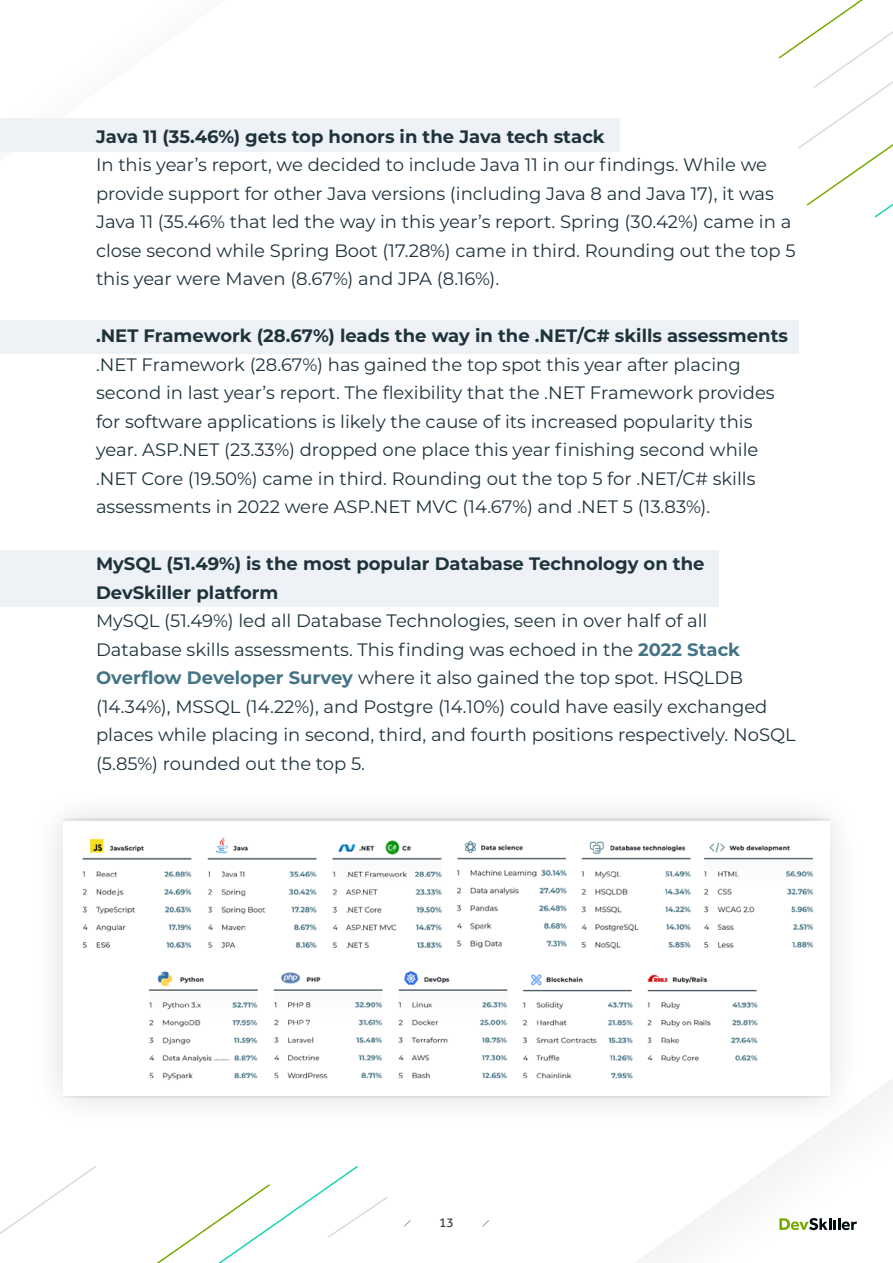
<style>
.page{position:relative;width:893px;height:1263px;background:#fff}
.page>*{position:absolute;margin:0;border:0;box-sizing:border-box;transform-origin:0 0}
.t1{font:18px/28.5px "Montserrat";color:#1f333d}
.t2{font:700 18px/28.5px "Montserrat";color:#1f333d}
.t3{font:13.5px "Effra";color:#343636}
.s1{font-weight:700;color:#447485}
</style>
<div class="page">
<svg style="left:0;top:1166px;width:96px;height:68px"></svg>
<svg style="left:778px;top:0;width:115px;height:218px"></svg>
<svg style="left:156px;top:1166px;width:232px;height:97px"></svg>
<svg style="left:482px;top:1220px;width:7px;height:7px"></svg>
<svg style="left:404px;top:1220px;width:7px;height:7px"></svg>
<div style="left:0;top:119px;width:619px;height:33px;background:#eef2f6"></div>
<div style="left:0;top:320px;width:798px;height:34px;background:#eef2f6"></div>
<div style="left:0;top:550px;width:718px;height:57px;background:#eef2f6"></div>
<div style="left:30px;top:788px;width:832px;height:342px;background:#000;opacity:.15"></div>
<img style="left:82px;top:837px;width:731px;height:243px">
<p class="t2" style="left:96px;top:121px;width:510px">Java 11 (35.46%) gets top honors in the Java tech stack</p>
<p class="t1" style="left:96px;top:150px;width:701px">In this year’s report, we decided to include Java 11 in our findings. While we provide support for other Java versions (including Java 8 and Java 17), it was Java 11 (35.46% that led the way in this year’s report. Spring (30.42%) came in a close second while Spring Boot (17.28%) came in third. Rounding out the top 5 this year were Maven (8.67%) and JPA (8.16%).</p>
<p class="t2" style="left:96px;top:321px;width:693px">.NET Framework (28.67%) leads the way in the .NET/C# skills assessments</p>
<p class="t1" style="left:96px;top:349px;width:680px">.NET Framework (28.67%) has gained the top spot this year after placing second in last year’s report. The flexibility that the .NET Framework provides for software applications is likely the cause of its increased popularity this year. ASP.NET (23.33%) dropped one place this year finishing second while .NET Core (19.50%) came in third. Rounding out the top 5 for .NET/C# skills assessments in 2022 were ASP.NET MVC (14.67%) and .NET 5 (13.83%).</p>
<p class="t2" style="left:96px;top:549px;width:610px">MySQL (51.49%) is the most popular Database Technology on the<br>DevSkiller platform</p>
<p class="t1" style="left:96px;top:606px;width:701px">MySQL (51.49%) led all Database Technologies, seen in over half of all Database skills assessments. This finding was echoed in the <span class="s1">2022 Stack Overflow Developer Survey</span> where it also gained the top spot. HSQLDB (14.34%), MSSQL (14.22%), and Postgre (14.10%) could have easily exchanged places while placing in second, third, and fourth positions respectively. NoSQL (5.85%) rounded out the top 5.</p>
<p class="t3" style="left:439px;top:1214px;width:16px">13</p>
</div>
